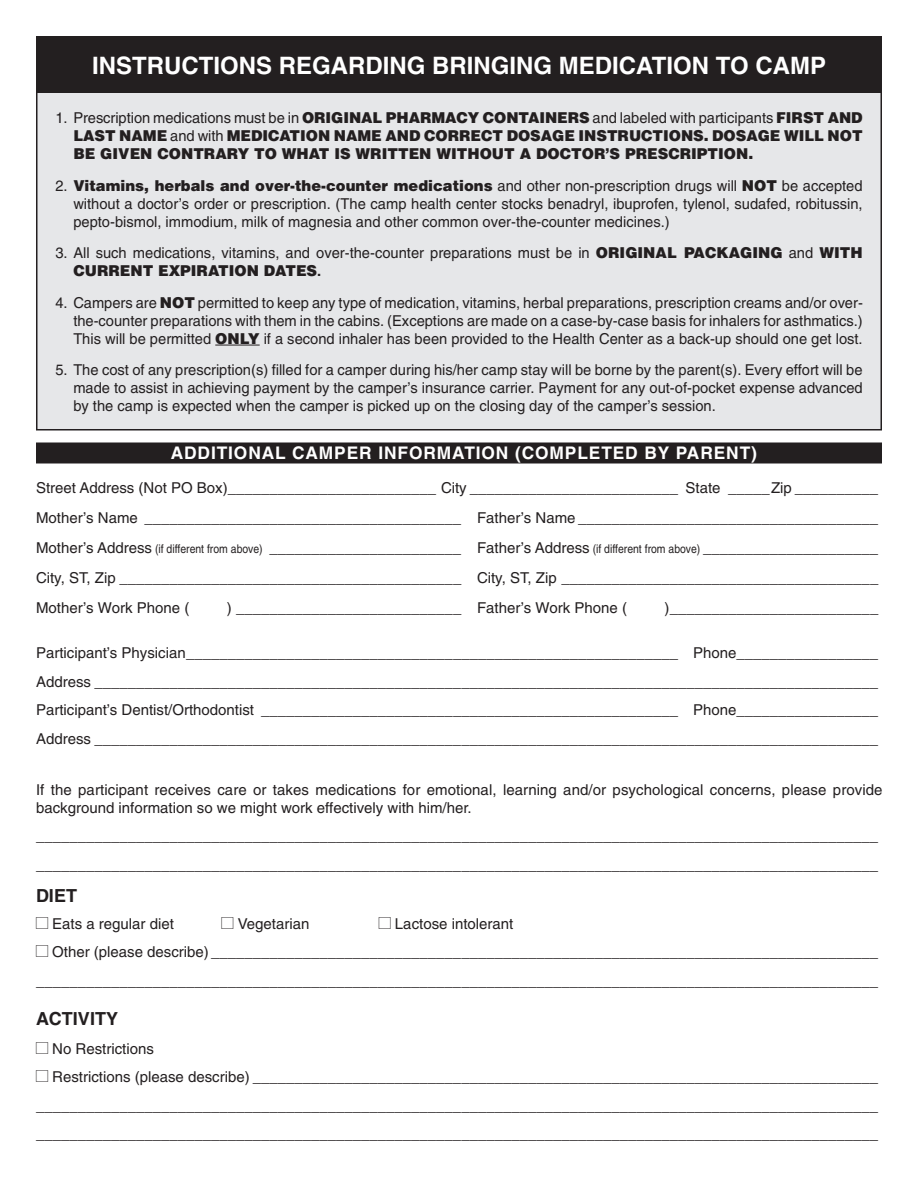
<style>
.page{position:relative;width:918px;height:1188px;background:#fff}
.page>*{position:absolute;margin:0;border:0;box-sizing:border-box;transform-origin:0 0}
.t1{font:700 24px "Helvetica";color:#fff}
.t2{font:700 18px "Helvetica";color:#231f20}
.t3{font:700 17.4px "Helvetica";letter-spacing:.05em;color:#fff}
.t4{font:15px/18px "Helvetica";color:#231f20;text-align:justify}
.t5{font:900 15px/18px "Helvetica";color:#231f20;text-align:justify}
.s1{font-weight:400}
.s2{font-weight:900}
.s3{font-weight:700}
.s4{font-size:12px}
.s5{font-family:"Carta"}
</style>
<div class="page">
<div style="left:36px;top:88px;width:846px;height:342px;background:#e6e7e9;border:2px solid #231f20"></div>
<div style="left:37px;top:443px;width:844px;height:20px;background:#231f20"></div>
<div style="left:36px;top:443px;width:846px;height:21px;border:2px solid #231f20"></div>
<div style="left:36px;top:36px;width:846px;height:57px;background:#231f20"></div>
<hr style="left:215px;top:345px;width:45px;height:1px;background:#231f20">
<p class="t1" style="left:92px;top:51px;width:735px">INSTRUCTIONS REGARDING BRINGING MEDICATION TO CAMP</p>
<p class="t5" style="left:73px;top:108px;width:791px;text-indent:-18px"><span class="s1">1. Prescription medications must be in</span> ORIGINAL PHARMACY CONTAINERS <span class="s1">and labeled with participants</span> FIRST AND LAST NAME <span class="s1">and with</span> MEDICATION NAME AND CORRECT DOSAGE INSTRUCTIONS. DOSAGE WILL NOT BE GIVEN CONTRARY TO WHAT IS WRITTEN WITHOUT A DOCTOR’S PRESCRIPTION.</p>
<p class="t4" style="left:73px;top:176px;width:791px;text-indent:-18px">2. <span class="s2">Vitamins, herbals and over-the-counter medications</span> and other non-prescription drugs will <span class="s2">NOT</span> be accepted without a doctor’s order or prescription. (The camp health center stocks benadryl, ibuprofen, tylenol, sudafed, robitussin, pepto-bismol, immodium, milk of magnesia and other common over-the-counter medicines.)</p>
<p class="t4" style="left:73px;top:244px;width:791px;text-indent:-18px">3. All such medications, vitamins, and over-the-counter preparations must be in <span class="s2">ORIGINAL PACKAGING</span> and <span class="s2">WITH<br>CURRENT EXPIRATION DATES</span><span class="s3">.</span></p>
<p class="t4" style="left:73px;top:293px;width:791px;text-indent:-18px">4. Campers are <span class="s2">NOT</span> permitted to keep any type of medication, vitamins, herbal preparations, prescription creams and/or over&shy;the-counter preparations with them in the cabins. (Exceptions are made on a case-by-case basis for inhalers for asthmatics.)<br>This will be permitted <span class="s2">ONLY</span> if a second inhaler has been provided to the Health Center as a back-up should one get lost.</p>
<p class="t4" style="left:73px;top:361px;width:791px;text-indent:-18px">5. The cost of any prescription(s) filled for a camper during his/her camp stay will be borne by the parent(s). Every effort will be made to assist in achieving payment by the camper’s insurance carrier. Payment for any out-of-pocket expense advanced by the camp is expected when the camper is picked up on the closing day of the camper’s session.</p>
<p class="t3" style="left:171px;top:442px;width:588px">ADDITIONAL CAMPER INFORMATION (COMPLETED BY PARENT)</p>
<p class="t4" style="left:36px;top:479px;width:844px">Street Address (Not PO Box)_________________________ City _________________________ State _____Zip __________</p>
<p class="t4" style="left:36px;top:509px;width:844px">Mother’s Name ______________________________________ Father’s Name ____________________________________</p>
<p class="t4" style="left:36px;top:539px;width:844px">Mother’s Address <span class="s4">(if different from above)</span> _______________________ Father’s Address <span class="s4">(if different from above)</span> _____________________</p>
<p class="t4" style="left:36px;top:569px;width:844px">City, ST, Zip _________________________________________ City, ST, Zip ______________________________________</p>
<p class="t4" style="left:36px;top:599px;width:155px">Mother’s Work Phone (</p>
<p class="t4" style="left:227px;top:599px;width:402px">) ___________________________ Father’s Work Phone (</p>
<p class="t4" style="left:665px;top:599px;width:215px">)_________________________</p>
<p class="t4" style="left:36px;top:644px;width:844px">Participant’s Physician___________________________________________________________ Phone_________________</p>
<p class="t4" style="left:36px;top:672px;width:844px">Address ______________________________________________________________________________________________</p>
<p class="t4" style="left:36px;top:701px;width:844px">Participant’s Dentist/Orthodontist __________________________________________________ Phone_________________</p>
<p class="t4" style="left:36px;top:729px;width:844px">Address ______________________________________________________________________________________________</p>
<p class="t4" style="left:36px;top:780px;width:848px">If the participant receives care or takes medications for emotional, learning and/or psychological concerns, please provide background information so we might work effectively with him/her.</p>
<p class="t4" style="left:36px;top:827px;width:844px">_____________________________________________________________________________________________________</p>
<p class="t4" style="left:36px;top:855px;width:844px">_____________________________________________________________________________________________________</p>
<p class="t2" style="left:36px;top:884px;width:43px">DIET</p>
<p class="t4" style="left:36px;top:914px;width:139px"><span class="s5">l</span> Eats a regular diet</p>
<p class="t4" style="left:222px;top:914px;width:89px"><span class="s5">l</span> Vegetarian</p>
<p class="t4" style="left:379px;top:914px;width:136px"><span class="s5">l</span> Lactose intolerant</p>
<p class="t4" style="left:36px;top:943px;width:844px"><span class="s5">l</span> Other (please describe) ________________________________________________________________________________</p>
<p class="t4" style="left:36px;top:971px;width:844px">_____________________________________________________________________________________________________</p>
<p class="t2" style="left:36px;top:1008px;width:84px">ACTIVITY</p>
<p class="t4" style="left:36px;top:1040px;width:119px"><span class="s5">l</span> No Restrictions</p>
<p class="t4" style="left:36px;top:1068px;width:844px"><span class="s5">l</span> Restrictions (please describe) ___________________________________________________________________________</p>
<p class="t4" style="left:36px;top:1097px;width:844px">_____________________________________________________________________________________________________</p>
<p class="t4" style="left:36px;top:1125px;width:844px">_____________________________________________________________________________________________________</p>
</div>
